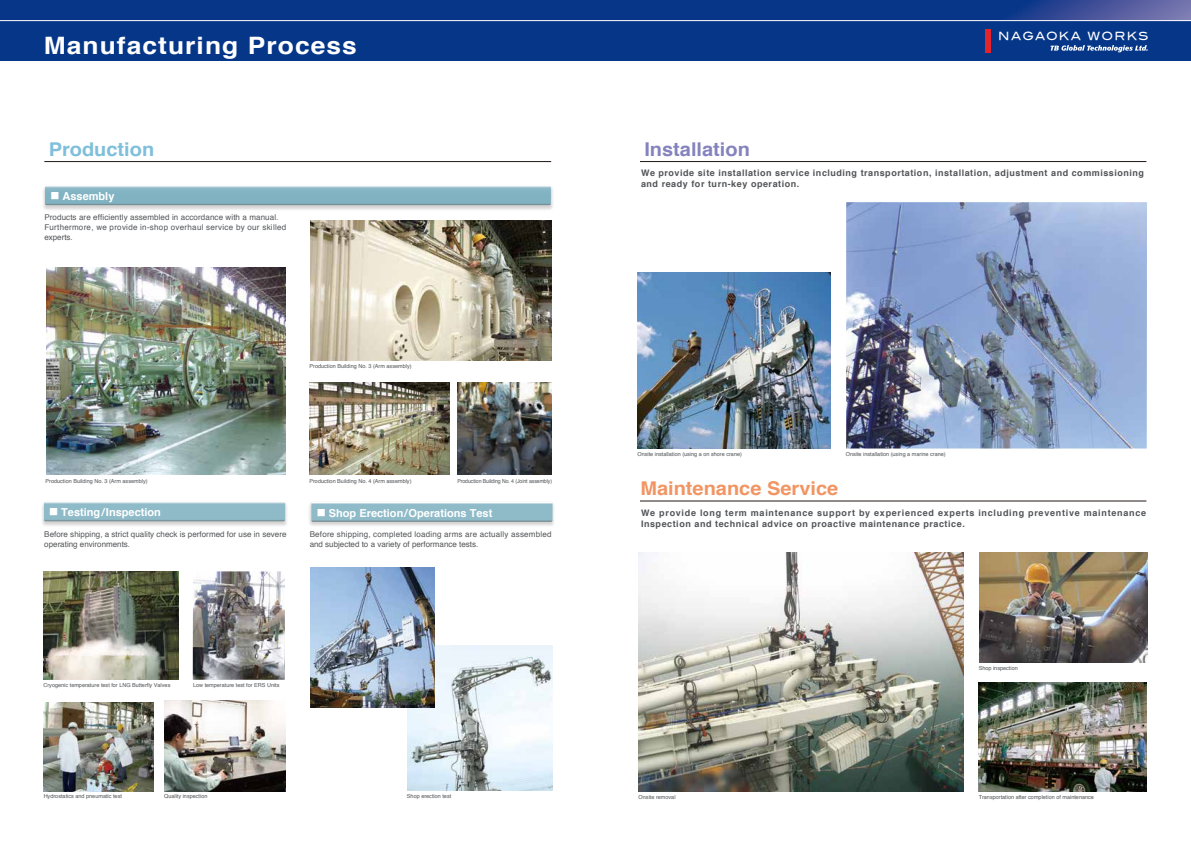
<style>
.page{position:relative;width:1191px;height:842px;background:#fff}
.page>*{position:absolute;margin:0;border:0;box-sizing:border-box;transform-origin:0 0}
.t1{font:700 24px "Helvetica";letter-spacing:.04em;color:#fff;scale:1.1 1}
.t2{font:700 19px "Helvetica";color:#f19563;scale:1.05 1}
.t3{font:700 19px "Helvetica";color:#8583be;scale:1.05 1}
.t4{font:700 19px "Helvetica";color:#7fbfdb;scale:1.05 1}
.t5{font:11.3px "Blair Md ITCTT Medium";letter-spacing:.12em;color:#fff;scale:.95 1}
.t6{font:700 11px "Helvetica";color:#fff}
.t7{font:700 9px/11px "Helvetica";letter-spacing:.08em;color:#515457}
.t8{font:700 9px/11px "Helvetica";letter-spacing:.06em;color:#515457}
.t9{font:8px/10px "Helvetica";letter-spacing:.015em;color:#515457}
.t10{font:5.5px "Helvetica";color:#515457}
.t11{font:5.5px "Helvetica";letter-spacing:-.02em;color:#515457;scale:.95 1}
.s1{font-family:"Koz Go Pro";font-weight:400;font-size:9px}
</style>
<div class="page">
<img style="left:407px;top:645px;width:145px;height:146px">
<div style="left:0;top:0;width:1191px;height:60px;background:#053688"></div>
<svg style="left:1008px;top:0;width:183px;height:20px;background:#45559b"></svg>
<hr style="left:0;top:20px;width:1191px;height:1px;background:#fff">
<img style="left:309px;top:503px;width:245px;height:23px">
<svg style="left:311px;top:503px;width:241px;height:19px;background:#90b9c6"></svg>
<img style="left:42px;top:503px;width:245px;height:23px">
<svg style="left:44px;top:502px;width:241px;height:19px;background:#93bbc8"></svg>
<img style="left:164px;top:700px;width:121px;height:92px">
<img style="left:310px;top:568px;width:125px;height:139px">
<img style="left:193px;top:571px;width:92px;height:109px">
<img style="left:44px;top:702px;width:110px;height:89px">
<img style="left:43px;top:571px;width:135px;height:108px">
<img style="left:46px;top:268px;width:240px;height:206px">
<img style="left:311px;top:220px;width:240px;height:140px">
<img style="left:458px;top:382px;width:94px;height:92px">
<img style="left:638px;top:272px;width:192px;height:176px">
<img style="left:638px;top:552px;width:325px;height:239px">
<img style="left:978px;top:682px;width:168px;height:109px">
<img style="left:309px;top:382px;width:140px;height:93px">
<hr style="left:640px;top:161px;width:506px;height:1px;background:#221815">
<hr style="left:640px;top:501px;width:506px;height:1px;background:#221815">
<img style="left:43px;top:187px;width:510px;height:23px">
<svg style="left:45px;top:186px;width:506px;height:19px;background:#87b4c3"></svg>
<hr style="left:44px;top:161px;width:507px;height:1px;background:#221815">
<img style="left:979px;top:552px;width:168px;height:111px">
<img style="left:846px;top:202px;width:301px;height:246px">
<div style="left:986px;top:29px;width:5px;height:23px;background:#e3252b"></div>
<svg style="left:1050px;top:45px;width:97px;height:7px"></svg>
<h1 class="t1" style="left:44px;top:26px;width:286px">Manufacturing Process</h1>
<h2 class="t4" style="left:49px;top:134px;width:102px">Production</h2>
<h3 class="t6" style="left:50px;top:187px;width:66px"><span class="s1">■</span> Assembly</h3>
<h3 class="t9" style="left:44px;top:212px;width:243px">Products are efficiently assembled in accordance with a manual.<br>Furthermore, we provide in-shop overhaul service by our skilled experts.</h3>
<p class="t10" style="left:309px;top:362px;width:104px">Production Building No. 3 (Arm assembly)</p>
<p class="t10" style="left:46px;top:477px;width:104px">Production Building No. 3 (Arm assembly)</p>
<p class="t10" style="left:309px;top:477px;width:104px">Production Building No. 4 (Arm assembly)</p>
<p class="t11" style="left:457px;top:477px;width:101px">Production Building No. 4 (Joint assembly)</p>
<h3 class="t6" style="left:49px;top:503px;width:113px"><span class="s1">■</span> Testing/Inspection</h3>
<h3 class="t6" style="left:317px;top:504px;width:177px"><span class="s1">■</span> Shop Erection/Operations Test</h3>
<h3 class="t9" style="left:44px;top:529px;width:244px">Before shipping, a strict quality check is performed for use in severe operating environments.</h3>
<h3 class="t9" style="left:310px;top:529px;width:243px">Before shipping, completed loading arms are actually assembled and subjected to a variety of performance tests.</h3>
<p class="t10" style="left:44px;top:681px;width:128px">Cryogenic temperature test for LNG Butterfly Valves</p>
<p class="t10" style="left:193px;top:681px;width:88px">Low temperature test for ERS Units</p>
<p class="t10" style="left:44px;top:792px;width:80px">Hydrostatics and pneumatic test</p>
<p class="t10" style="left:164px;top:792px;width:45px">Quality inspection</p>
<p class="t10" style="left:407px;top:792px;width:46px">Shop erection test</p>
<h2 class="t3" style="left:644px;top:134px;width:102px">Installation</h2>
<h3 class="t5" style="left:998px;top:27px;width:160px">NAGAOKA WORKS</h3>
<h3 class="t8" style="left:641px;top:167px;width:504px">We provide site installation service including transportation, installation, adjustment and commissioning and ready for turn-key operation.</h3>
<p class="t10" style="left:637px;top:450px;width:106px">Onsite installation (using a on shore crane)</p>
<p class="t10" style="left:845px;top:450px;width:101px">Onsite installation (using a marine crane)</p>
<h2 class="t2" style="left:640px;top:473px;width:190px">Maintenance Service</h2>
<h3 class="t7" style="left:641px;top:507px;width:506px">We provide long term maintenance support by experienced experts including preventive maintenance<br>Inspection and technical advice on proactive maintenance practice.</h3>
<p class="t10" style="left:638px;top:792px;width:38px">Onsite removal</p>
<p class="t10" style="left:978px;top:664px;width:41px">Shop inspection</p>
<p class="t10" style="left:978px;top:793px;width:117px">Transportation after completion of maintenance</p>
</div>
